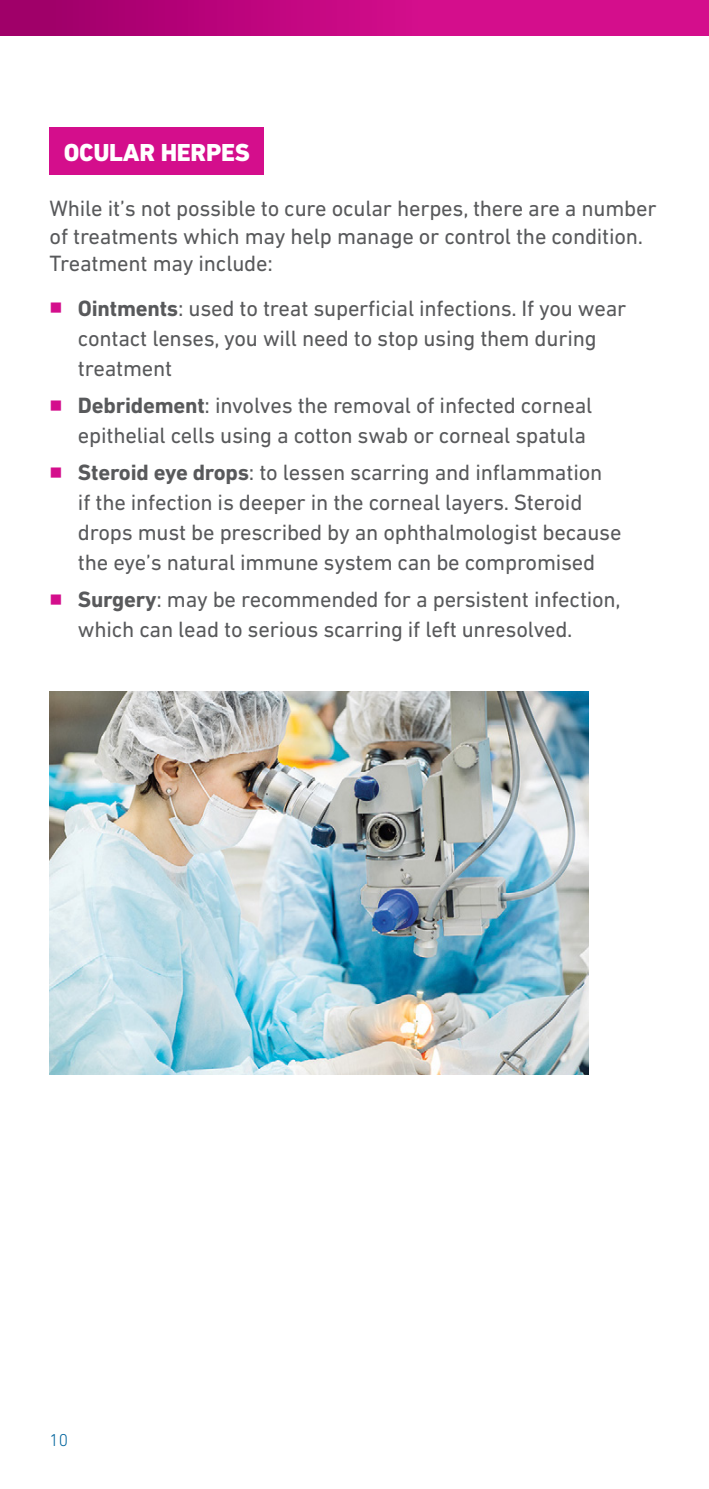
<style>
.page{position:relative;width:709px;height:1489px;background:#fff}
.page>*{position:absolute;margin:0;border:0;box-sizing:border-box;transform-origin:0 0}
.t1{font:800 25px "DIN Next LT Pro";letter-spacing:-.01em;color:#fff}
.t2{font:22.5px/30px "DIN Next LT Pro";letter-spacing:-.01em;color:#58595b}
.t3{font:300 17.5px "DIN Next LT Pro";color:#00649d}
.s1{font-weight:700}
</style>
<div class="page">
<div style="left:0;top:0;width:709px;height:35px;background:linear-gradient(to right,#a4006d,#e21295)"></div>
<div style="left:50px;top:128px;width:214px;height:47px;background:#d40e8c"></div>
<img style="left:50px;top:691px;width:538px;height:383px">
<p class="t1" style="left:64px;top:137px;width:188px">OCULAR HERPES</p>
<p class="t2" style="left:50px;top:195px;width:608px;line-height:27.5px">While it’s not possible to cure ocular herpes, there are a number of treatments which may help manage or control the condition.<br>Treatment may include:</p>
<p class="t2" style="left:78px;top:293px;width:550px"><span class="s1">Ointments</span>: used to treat superficial infections. If you wear contact lenses, you will need to stop using them during treatment</p>
<p class="t2" style="left:78px;top:390px;width:516px"><span class="s1">Debridement</span>: involves the removal of infected corneal epithelial cells using a cotton swab or corneal spatula</p>
<p class="t2" style="left:78px;top:457px;width:545px"><span class="s1">Steroid eye drops</span>: to lessen scarring and inflammation<br>if the infection is deeper in the corneal layers. Steroid drops must be prescribed by an ophthalmologist because the eye’s natural immune system can be compromised</p>
<p class="t2" style="left:78px;top:584px;width:544px"><span class="s1">Surgery</span>: may be recommended for a persistent infection, which can lead to serious scarring if left unresolved.</p>
<p class="t3" style="left:50px;top:1429px;width:20px">10</p>
</div>
